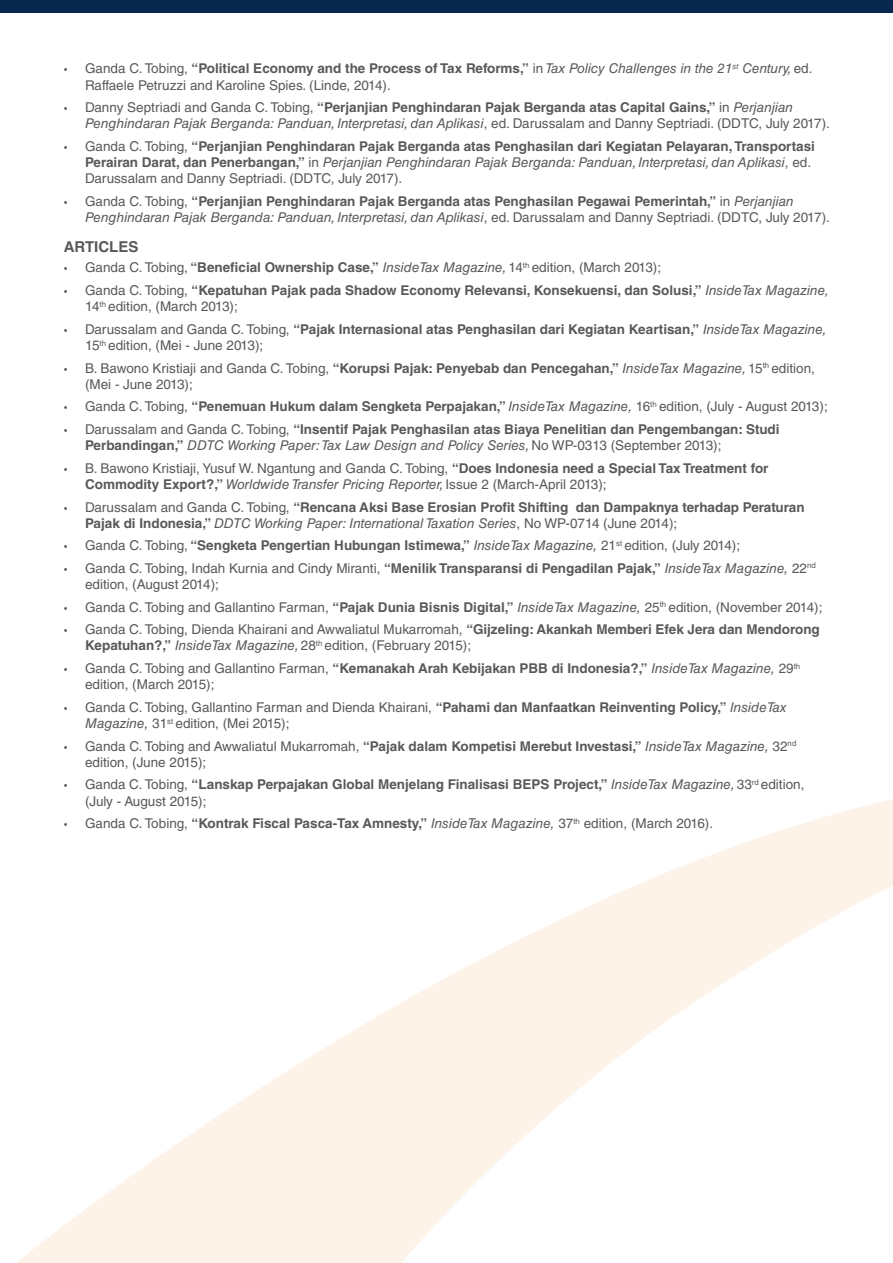
<style>
.page{position:relative;width:893px;height:1263px;background:#fff}
.page>*{position:absolute;margin:0;border:0;box-sizing:border-box;transform-origin:0 0}
.t1{font:700 15px "Helvetica LT Std";color:#58595b}
.t2{font:13.5px/16.2px "Helvetica LT Std";color:#58595b}
.t3{font:700 13.5px/16.2px "Helvetica LT Std";color:#58595b}
.s1{font-family:"Myriad Pro"}
.s2{font-weight:700}
.s3{font-style:italic}
.s4{font-family:"Myriad Pro";font-weight:400}
.s5{font-weight:400}
.s6{font-weight:400;font-style:italic}
</style>
<div class="page">
<svg style="left:16px;top:799px;width:877px;height:464px"></svg>
<div style="left:0;top:0;width:893px;height:13px;background:#08294d"></div>
<p class="t2" style="left:85px;top:61px;width:729px;text-indent:-21px"><span class="s1">•</span> Ganda C. Tobing, <span class="s2">“Political Economy and the Process of Tax Reforms,”</span> in <span class="s3">Tax Policy Challenges in the 21</span><sup>st</sup> <span class="s3">Century,</span> ed.<br>Raffaele Petruzzi and Karoline Spies. (Linde, 2014).</p>
<p class="t2" style="left:85px;top:99px;width:746px;text-indent:-21px"><span class="s1">•</span> Danny Septriadi and Ganda C. Tobing, <span class="s2">“Perjanjian Penghindaran Pajak Berganda atas Capital Gains,”</span> in <span class="s3">Perjanjian<br>Penghindaran Pajak Berganda: Panduan, Interpretasi, dan Aplikasi</span>, ed. Darussalam and Danny Septriadi. (DDTC, July 2017).</p>
<p class="t3" style="left:85px;top:138px;width:731px;text-indent:-21px"><span class="s4">•</span> <span class="s5">Ganda C. Tobing,</span> “Perjanjian Penghindaran Pajak Berganda atas Penghasilan dari Kegiatan Pelayaran, Transportasi<br>Perairan Darat, dan Penerbangan,” <span class="s5">in</span> <span class="s6">Perjanjian Penghindaran Pajak Berganda: Panduan, Interpretasi, dan Aplikasi</span><span class="s5">, ed.<br>Darussalam and Danny Septriadi. (DDTC, July 2017).</span></p>
<p class="t3" style="left:85px;top:193px;width:746px;text-indent:-21px"><span class="s4">•</span> <span class="s5">Ganda C. Tobing,</span> “Perjanjian Penghindaran Pajak Berganda atas Penghasilan Pegawai Pemerintah,” <span class="s5">in</span> <span class="s6">Perjanjian<br>Penghindaran Pajak Berganda: Panduan, Interpretasi, dan Aplikasi</span><span class="s5">, ed. Darussalam and Danny Septriadi. (DDTC, July 2017).</span></p>
<p class="t1" style="left:64px;top:238px;width:76px">ARTICLES</p>
<p class="t2" style="left:64px;top:260px;width:599px"><span class="s1">•</span> Ganda C. Tobing, <span class="s2">“Beneficial Ownership Case,”</span> <span class="s3">InsideTax Magazine,</span> 14<sup>th</sup> edition, (March 2013);</p>
<p class="t3" style="left:85px;top:282px;width:745px;text-indent:-21px"><span class="s4">•</span> <span class="s5">Ganda C. Tobing,</span> “Kepatuhan Pajak pada Shadow Economy Relevansi, Konsekuensi, dan Solusi,” <span class="s6">InsideTax Magazine,<br></span><span class="s5">14</span><sup>th</sup> <span class="s5">edition, (March 2013);</span></p>
<p class="t3" style="left:85px;top:321px;width:743px;text-indent:-21px"><span class="s4">•</span> <span class="s5">Darussalam and Ganda C. Tobing,</span> “Pajak Internasional atas Penghasilan dari Kegiatan Keartisan,” <span class="s6">InsideTax Magazine,<br></span><span class="s5">15</span><sup>th</sup> <span class="s5">edition, (Mei - June 2013);</span></p>
<p class="t2" style="left:85px;top:360px;width:731px;text-indent:-21px"><span class="s1">•</span> B. Bawono Kristiaji and Ganda C. Tobing, <span class="s2">“Korupsi Pajak: Penyebab dan Pencegahan,”</span> <span class="s3">InsideTax Magazine,</span> 15<sup>th</sup> edition, (Mei - June 2013);</p>
<p class="t2" style="left:64px;top:398px;width:765px"><span class="s1">•</span> Ganda C. Tobing, <span class="s2">“Penemuan Hukum dalam Sengketa Perpajakan,”</span> <span class="s3">InsideTax Magazine,</span> 16<sup>th</sup> edition, (July - August 2013);</p>
<p class="t3" style="left:85px;top:421px;width:696px;text-indent:-21px"><span class="s4">•</span> <span class="s5">Darussalam and Ganda C. Tobing,</span> “Insentif Pajak Penghasilan atas Biaya Penelitian dan Pengembangan: Studi<br>Perbandingan,” <span class="s6">DDTC Working Paper: Tax Law Design and Policy Series,</span> <span class="s5">No WP-0313 (September 2013);</span></p>
<p class="t2" style="left:85px;top:460px;width:685px;text-indent:-21px"><span class="s1">•</span> B. Bawono Kristiaji, Yusuf W. Ngantung and Ganda C. Tobing, <span class="s2">“Does Indonesia need a Special Tax Treatment for<br>Commodity Export?,”</span> <span class="s3">Worldwide Transfer Pricing Reporter,</span> Issue 2 (March-April 2013);</p>
<p class="t3" style="left:85px;top:498px;width:721px;text-indent:-21px"><span class="s4">•</span> <span class="s5">Darussalam and Ganda C. Tobing,</span> “Rencana Aksi Base Erosian Profit Shifting dan Dampaknya terhadap Peraturan<br>Pajak di Indonesia,” <span class="s6">DDTC Working Paper: International Taxation Series</span><span class="s5">, No WP-0714 (June 2014);</span></p>
<p class="t3" style="left:64px;top:537px;width:678px"><span class="s4">•</span> <span class="s5">Ganda C. Tobing,</span> “Sengketa Pengertian Hubungan Istimewa,” <span class="s6">InsideTax Magazine,</span> <span class="s5">21</span><sup>st</sup> <span class="s5">edition, (July 2014);</span></p>
<p class="t2" style="left:85px;top:560px;width:732px;text-indent:-21px"><span class="s1">•</span> Ganda C. Tobing, Indah Kurnia and Cindy Miranti, <span class="s2">“Menilik Transparansi di Pengadilan Pajak,”</span> <span class="s3">InsideTax Magazine,</span> 22<sup>nd </sup>edition, (August 2014);</p>
<p class="t2" style="left:64px;top:599px;width:760px"><span class="s1">•</span> Ganda C. Tobing and Gallantino Farman, <span class="s2">“Pajak Dunia Bisnis Digital,”</span> <span class="s3">InsideTax Magazine,</span> 25<sup>th</sup> edition, (November 2014);</p>
<p class="t2" style="left:85px;top:621px;width:736px;text-indent:-21px"><span class="s1">•</span> Ganda C. Tobing, Dienda Khairani and Awwaliatul Mukarromah, <span class="s2">“Gijzeling: Akankah Memberi Efek Jera dan Mendorong<br>Kepatuhan?,”</span> <span class="s3">InsideTax Magazine,</span> 28<sup>th</sup> edition, (February 2015);</p>
<p class="t2" style="left:85px;top:660px;width:717px;text-indent:-21px"><span class="s1">•</span> Ganda C. Tobing and Gallantino Farman, <span class="s2">“Kemanakah Arah Kebijakan PBB di Indonesia?,”</span> <span class="s3">InsideTax Magazine,</span> 29<sup>th </sup>edition, (March 2015);</p>
<p class="t2" style="left:85px;top:699px;width:703px;text-indent:-21px"><span class="s1">•</span> Ganda C. Tobing, Gallantino Farman and Dienda Khairani, <span class="s2">“Pahami dan Manfaatkan Reinventing Policy,”</span> <span class="s3">InsideTax<br>Magazine,</span> 31<sup>st</sup> edition, (Mei 2015);</p>
<p class="t2" style="left:85px;top:738px;width:713px;text-indent:-21px"><span class="s1">•</span> Ganda C. Tobing and Awwaliatul Mukarromah, <span class="s2">“Pajak dalam Kompetisi Merebut Investasi,”</span> <span class="s3">InsideTax Magazine,</span> 32<sup>nd </sup>edition, (June 2015);</p>
<p class="t3" style="left:85px;top:776px;width:721px;text-indent:-21px"><span class="s4">•</span> <span class="s5">Ganda C. Tobing,</span> “Lanskap Perpajakan Global Menjelang Finalisasi BEPS Project,” <span class="s6">InsideTax Magazine,</span> <span class="s5">33</span><sup>rd</sup> <span class="s5">edition, (July - August 2015);</span></p>
<p class="t2" style="left:64px;top:815px;width:651px"><span class="s1">•</span> Ganda C. Tobing, <span class="s2">“Kontrak Fiscal Pasca-Tax Amnesty,”</span> <span class="s3">InsideTax Magazine,</span> 37<sup>th</sup> edition, (March 2016).</p>
</div>
